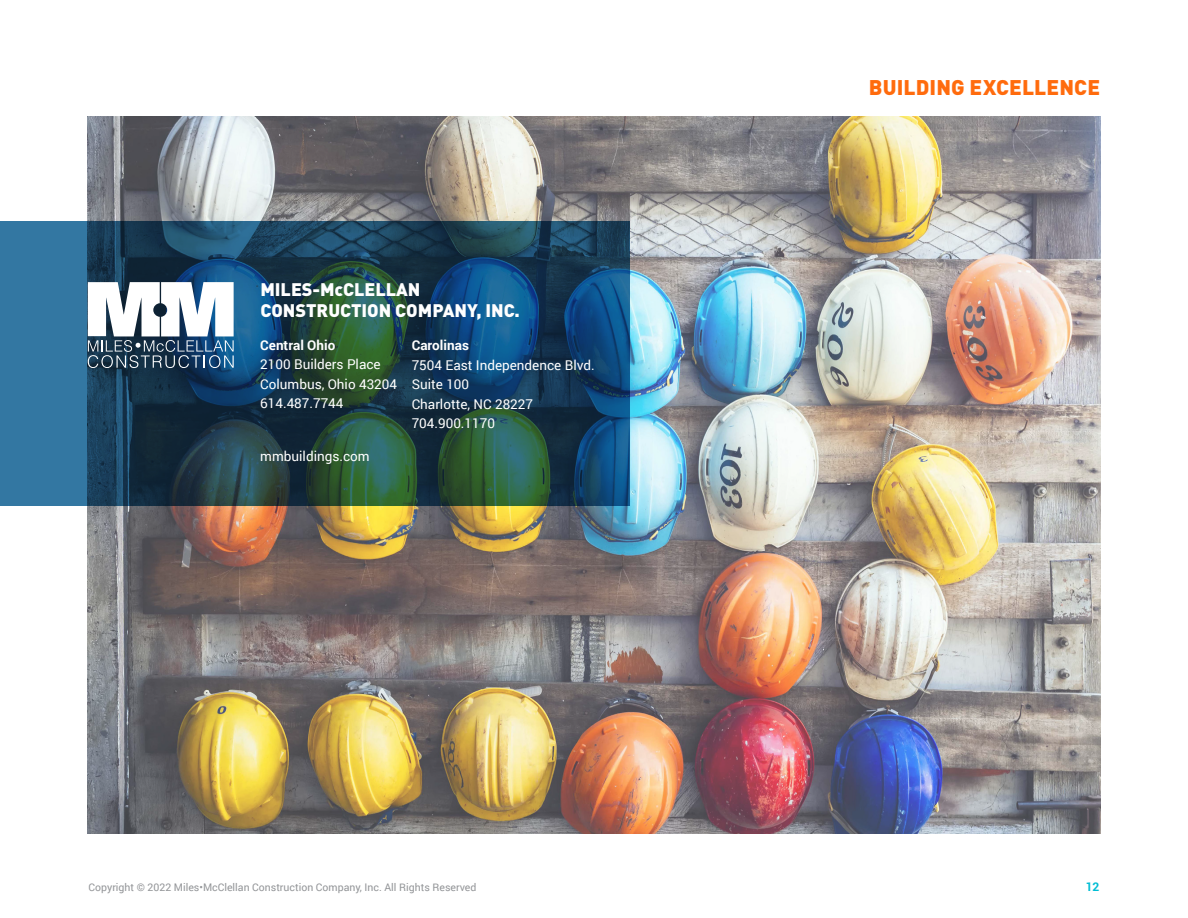
<style>
.page{position:relative;width:1188px;height:918px;background:#fff}
.page>*{position:absolute;margin:0;border:0;box-sizing:border-box;transform-origin:0 0}
.t1{font:900 21px "DINOT";letter-spacing:.005em;color:#ff6b0d}
.t2{font:900 18px/21px "DINOT";color:#fff}
.t3{font:13.5px/19.5px "Roboto";color:#fff}
.t4{font:700 12px "Roboto";color:#00bdd4}
.t5{font:10.5px "Roboto";color:#939598}
.s1{font-weight:700}
</style>
<div class="page">
<img style="left:88px;top:117px;width:1012px;height:717px">
<svg style="left:0;top:221px;width:630px;height:285px;background:#1e4b60"></svg>
<svg style="left:88px;top:282px;width:146px;height:86px"></svg>
<p class="t2" style="left:260px;top:278px;width:261px">MILES-McCLELLAN<br>CONSTRUCTION COMPANY, INC.</p>
<p class="t3" style="left:260px;top:335px;width:138px"><span class="s1">Central Ohio<br></span>2100 Builders Place<br>Columbus, Ohio 43204<br>614.487.7744</p>
<p class="t3" style="left:412px;top:335px;width:185px"><span class="s1">Carolinas<br></span>7504 East Independence Blvd.<br>Suite 100<br>Charlotte, NC 28227<br>704.900.1170</p>
<p class="t3" style="left:260px;top:446px;width:111px">mmbuildings.com</p>
<p class="t1" style="left:869px;top:71px;width:233px">BUILDING EXCELLENCE</p>
<p class="t5" style="left:89px;top:880px;width:389px">Copyright © 2022 Miles•McClellan Construction Company, Inc. All Rights Reserved</p>
<p class="t4" style="left:1086px;top:878px;width:15px">12</p>
</div>
